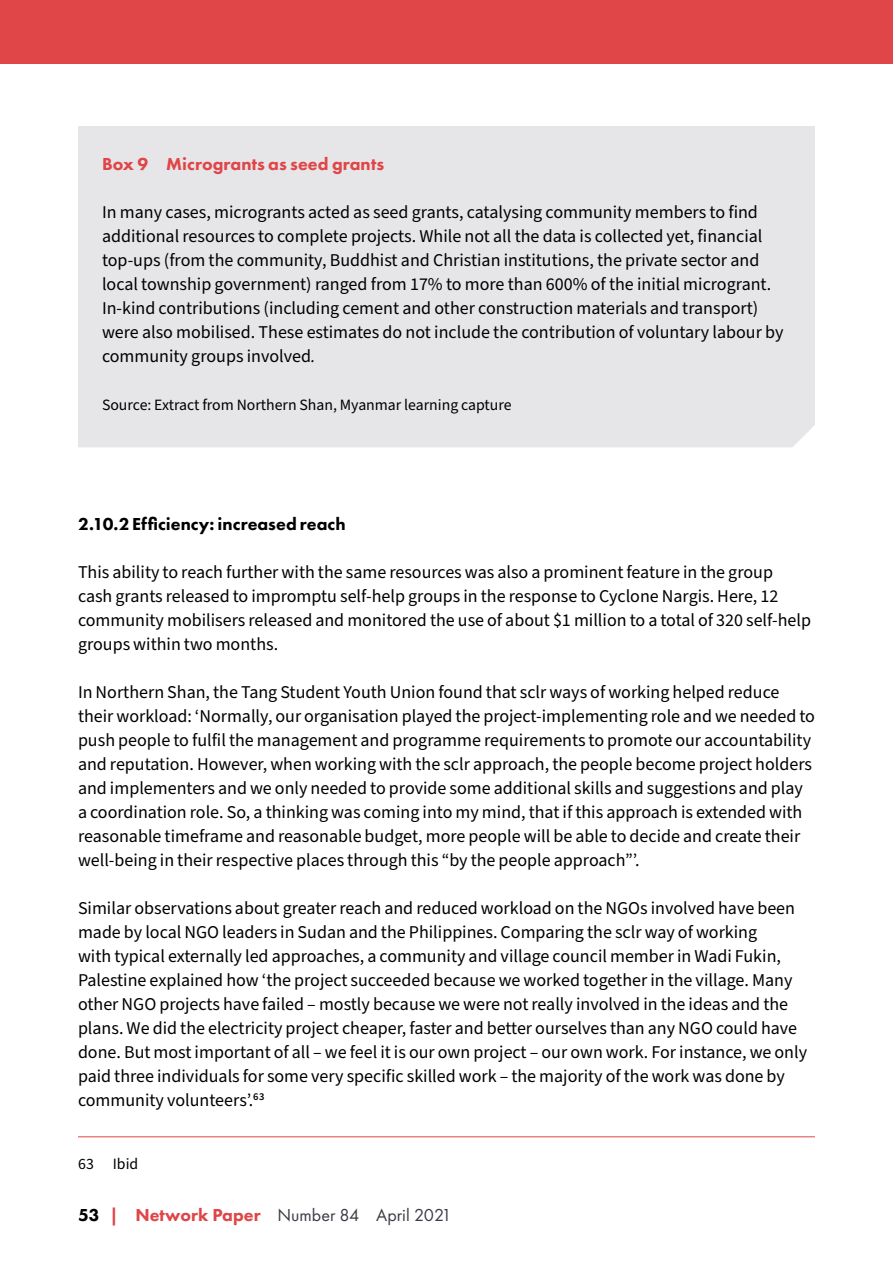
<style>
.page{position:relative;width:893px;height:1263px;background:#fff}
.page>*{position:absolute;margin:0;border:0;box-sizing:border-box;transform-origin:0 0}
.Body_text{font:18px/24px "Source Sans Pro";color:#000}
.Box_body_text{font:18px/24px "Source Sans Pro";color:#000}
.t1{font:18px "Futura PT";color:#3b3b46}
.t2{font:800 18px "Futura PT";letter-spacing:.005em;color:#000}
.t3{font:800 18px "Futura PT";letter-spacing:.005em;color:#e04547}
.Box_source{font:15.75px "Source Sans Pro";color:#000}
.Footnotes{font:15.75px "Source Sans Pro";letter-spacing:.005em;color:#000}
.s1{font-style:italic}
.s2{font-weight:800;color:#000}
.s3{font-weight:800;color:#e04547}
</style>
<div class="page">
<div style="left:0;top:0;width:893px;height:64px;background:#e04547"></div>
<div style="left:78px;top:126px;width:737px;height:79px;background:#e6e5e8"></div>
<div style="left:78px;top:168px;width:737px;height:232px;background:#e6e5e8"></div>
<div style="left:78px;top:400px;width:737px;height:47px;background:#e6e5e8"></div>
<hr style="left:78px;top:1136px;width:737px;height:1px;background:#e04547">
<p class="t3" style="left:102px;top:152px;width:284px">Box 9 Microgrants as seed grants</p>
<p class="Box_body_text" style="left:102px;top:200px;width:683px">In many cases, microgrants acted as seed grants, catalysing community members to find additional resources to complete projects. While not all the data is collected yet, financial top-ups (from the community, Buddhist and Christian institutions, the private sector and local township government) ranged from 17% to more than 600% of the initial microgrant.<br>In-kind contributions (including cement and other construction materials and transport) were also mobilised. These estimates do not include the contribution of voluntary labour by community groups involved<span class="s1">.</span></p>
<p class="Box_source" style="left:102px;top:394px;width:411px">Source: Extract from Northern Shan, Myanmar learning capture</p>
<p class="t2" style="left:78px;top:512px;width:269px">2.10.2Efficiency: increased reach</p>
<p class="Body_text" style="left:78px;top:560px;width:735px">This ability to reach further with the same resources was also a prominent feature in the group cash grants released to impromptu self-help groups in the response to Cyclone Nargis. Here, 12 community mobilisers released and monitored the use of about $1 million to a total of 320 self-help groups within two months.</p>
<p class="Body_text" style="left:78px;top:680px;width:738px">In Northern Shan, the Tang Student Youth Union found that sclr ways of working helped reduce their workload: ‘Normally, our organisation played the project-implementing role and we needed to push people to fulfil the management and programme requirements to promote our accountability and reputation. However, when working with the sclr approach, the people become project holders and implementers and we only needed to provide some additional skills and suggestions and play a coordination role. So, a thinking was coming into my mind, that if this approach is extended with reasonable timeframe and reasonable budget, more people will be able to decide and create their well-being in their respective places through this “by the people approach”’.</p>
<p class="Body_text" style="left:78px;top:896px;width:731px">Similar observations about greater reach and reduced workload on the NGOs involved have been made by local NGO leaders in Sudan and the Philippines. Comparing the sclr way of working<br>with typical externally led approaches, a community and village council member in Wadi Fukin, Palestine explained how ‘the project succeeded because we worked together in the village. Many other NGO projects have failed – mostly because we were not really involved in the ideas and the plans. We did the electricity project cheaper, faster and better ourselves than any NGO could have done. But most important of all – we feel it is our own project – our own work. For instance, we only paid three individuals for some very specific skilled work – the majority of the work was done by community volunteers’.<sup>63</sup></p>
<p class="Footnotes" style="left:78px;top:1153px;width:62px">63 Ibid</p>
<p class="t1" style="left:78px;top:1205px;width:375px"><span class="s2">53</span> <span class="s3">| Network Paper</span> Number 84 April 2021</p>
</div>
